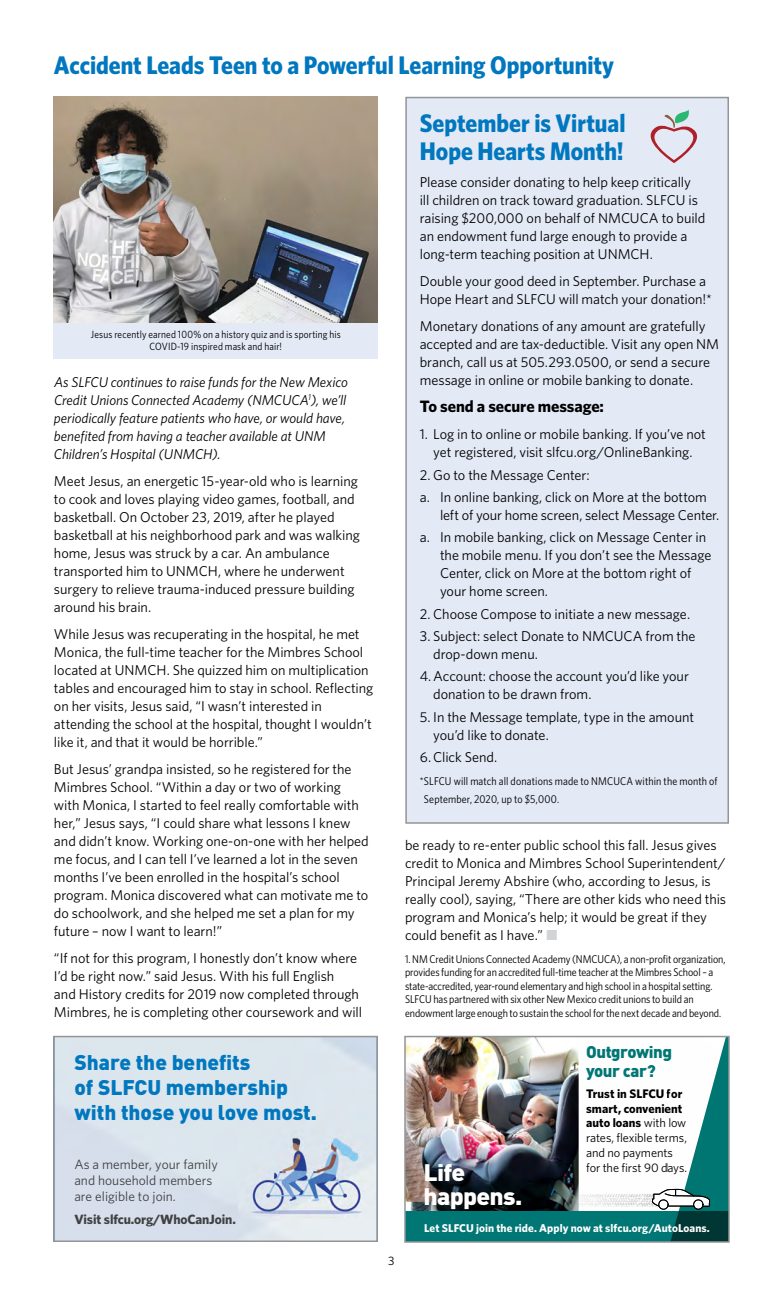
<style>
.page{position:relative;width:783px;height:1296px;background:#fff}
.page>*{position:absolute;margin:0;border:0;box-sizing:border-box;transform-origin:0 0}
.t1{font:700 25.5px/28.5px "Whitney Narrow";color:#0077be}
.t2{font:900 23.55px/23.5px "DIN Pro";letter-spacing:-.03em;color:#fff;scale:1.05 1}
.t3{font:900 21px/25.2px "DIN Pro";color:#0077be}
.t4{font:900 16.8px/18.6px "DIN Pro";letter-spacing:-.03em;color:#007774}
.t5{font:700 16.5px "Whitney";letter-spacing:-.005em;color:#000}
.t6{font:14.25px/18px "Whitney";letter-spacing:-.005em;color:#000}
.t7{font:italic 14.25px/18px "Whitney";letter-spacing:-.005em;color:#000}
.t8{font:13.5px/16.2px "Whitney";color:#414042}
.t9{font:700 13.5px "Whitney";letter-spacing:-.01em;color:#414042}
.t10{font:12.45px/14.9px "Whitney";letter-spacing:-.01em;color:#000}
.t11{font:12.15px "Whitney";color:#000}
.t12{font:11.25px/13.5px "Whitney Narrow";letter-spacing:-.005em;color:#000}
.t13{font:700 11.25px "Whitney";letter-spacing:.005em;color:#fff}
.t14{font:10.5px/11.1px "Whitney Narrow";letter-spacing:.015em;color:#000;text-align:center}
.s1{color:#d1d3d4}
.s2{font-weight:700}
</style>
<div class="page">
<img style="left:54px;top:97px;width:324px;height:226px">
<div style="left:54px;top:323px;width:324px;height:35px;background:#e4e9f6"></div>
<div style="left:405px;top:97px;width:324px;height:727px;background:#e4e9f6;border:2px solid #939598"></div>
<svg style="left:650px;top:110px;width:48px;height:53px"></svg>
<svg style="left:56px;top:1039px;width:319px;height:200px;background:#d6e0ea"></svg>
<div style="left:53px;top:1036px;width:325px;height:206px;border:2px solid #939598"></div>
<img style="left:407px;top:1039px;width:151px;height:172px">
<div style="left:427px;top:1166px;width:109px;height:58px;background:#000;opacity:.8"></div>
<div style="left:405px;top:1211px;width:324px;height:31px;background:#007774"></div>
<svg style="left:558px;top:1039px;width:169px;height:201px"></svg>
<div style="left:404px;top:1036px;width:326px;height:207px;border:2px solid #939598"></div>
<h1 class="t1" style="left:54px;top:50px;width:562px">Accident Leads Teen to a Powerful Learning Opportunity</h1>
<p class="t14" style="left:91px;top:329px;width:252px">Jesus recently earned 100% on a history quiz and is sporting his<br>COVID-19 inspired mask and hair!</p>
<p class="t7" style="left:54px;top:372px;width:295px">As SLFCU continues to raise funds for the New Mexico Credit Unions Connected Academy (NMCUCA<sup>1</sup>), we’ll periodically feature patients who have, or would have, benefited from having a teacher available at UNM Children’s Hospital (UNMCH).</p>
<p class="t6" style="left:54px;top:471px;width:307px">Meet Jesus, an energetic 15-year-old who is learning to cook and loves playing video games, football, and basketball. On October 23, 2019, after he played basketball at his neighborhood park and was walking home, Jesus was struck by a car. An ambulance transported him to UNMCH, where he underwent surgery to relieve trauma-induced pressure building around his brain.</p>
<p class="t6" style="left:54px;top:624px;width:321px">While Jesus was recuperating in the hospital, he met Monica, the full-time teacher for the Mimbres School located at UNMCH. She quizzed him on multiplication tables and encouraged him to stay in school. Reflecting on her visits, Jesus said, “I wasn’t interested in attending the school at the hospital, thought I wouldn’t like it, and that it would be horrible.”</p>
<p class="t6" style="left:54px;top:759px;width:316px">But Jesus’ grandpa insisted, so he registered for the Mimbres School. “Within a day or two of working with Monica, I started to feel really comfortable with her,” Jesus says, “I could share what lessons I knew and didn’t know. Working one-on-one with her helped me focus, and I can tell I’ve learned a lot in the seven months I’ve been enrolled in the hospital’s school program. Monica discovered what can motivate me to do schoolwork, and she helped me set a plan for my future – now I want to learn!”</p>
<p class="t6" style="left:54px;top:948px;width:310px">“If not for this program, I honestly don’t know where I’d be right now.” said Jesus. With his full English<br>and History credits for 2019 now completed through Mimbres, he is completing other coursework and will</p>
<h3 class="t3" style="left:74px;top:1049px;width:244px">Share the benefits<br>of SLFCU membership with those you love most.</h3>
<p class="t8" style="left:74px;top:1156px;width:145px">As a member, your family and household members are eligible to join.</p>
<p class="t9" style="left:74px;top:1211px;width:163px">Visit slfcu.org/WhoCanJoin.</p>
<p class="t11" style="left:388px;top:1253px;width:8px">3</p>
<h1 class="t1" style="left:420px;top:108px;width:207px">September is Virtual<br>Hope Hearts Month!</h1>
<p class="t6" style="left:420px;top:173px;width:287px">Please consider donating to help keep critically<br>ill children on track toward graduation. SLFCU is raising $200,000 on behalf of NMCUCA to build an endowment fund large enough to provide a long-term teaching position at UNMCH.</p>
<p class="t6" style="left:420px;top:272px;width:294px">Double your good deed in September. Purchase a<br>Hope Heart and SLFCU will match your donation!*</p>
<p class="t6" style="left:420px;top:317px;width:301px">Monetary donations of any amount are gratefully accepted and are tax-deductible. Visit any open NM branch, call us at 505.293.0500, or send a secure message in online or mobile banking to donate.</p>
<p class="t5" style="left:420px;top:396px;width:186px">To send a secure message:</p>
<p class="t6" style="left:420px;top:425px;width:288px;text-align:center">1. Log in to online or mobile banking. If you’ve not yet registered, visit slfcu.org/OnlineBanking.</p>
<p class="t6" style="left:420px;top:463px;width:289px;line-height:22.4px">2. Go to the Message Center:<br>a. In online banking, click on More at the bottom</p>
<p class="t6" style="left:420px;top:504px;width:301px;line-height:22.4px;text-indent:20px">left of your home screen, select Message Center. a. In mobile banking, click on Message Center in</p>
<p class="t6" style="left:440px;top:546px;width:273px">the mobile menu. If you don’t see the Message<br>Center, click on More at the bottom right of your home screen.</p>
<p class="t6" style="left:420px;top:604px;width:272px">2. Choose Compose to initiate a new message.</p>
<p class="t6" style="left:433px;top:627px;width:264px;text-indent:-13px">3. Subject: select Donate to NMCUCA from the drop-down menu.</p>
<p class="t6" style="left:433px;top:667px;width:257px;text-indent:-13px">4.Account: choose the account you’d like your donation to be drawn from.</p>
<p class="t6" style="left:433px;top:707px;width:262px;text-indent:-13px">5. In the Message template, type in the amount you’d like to donate.</p>
<p class="t6" style="left:420px;top:748px;width:79px">6.Click Send.</p>
<p class="t12" style="left:424px;top:772px;width:295px;line-height:18px;text-indent:-4px">*SLFCU will match all donations made to NMCUCA within the month of<br>September, 2020, up to $5,000.</p>
<p class="t6" style="left:405px;top:836px;width:323px">be ready to re-enter public school this fall. Jesus gives credit to Monica and Mimbres School Superintendent/ Principal Jeremy Abshire (who, according to Jesus, is really cool), saying, “There are other kids who need this program and Monica’s help; it would be great if they could benefit as I have.” <span class="s1">■</span></p>
<p class="t12" style="left:405px;top:952px;width:322px">1. NM Credit Unions Connected Academy (NMCUCA), a non-profit organization, provides funding for an accredited full-time teacher at the Mimbres School – a state-accredited, year-round elementary and high school in a hospital setting.<br>SLFCU has partnered with six other New Mexico credit unions to build an endowment large enough to sustain the school for the next decade and beyond.</p>
<h2 class="t2" style="left:424px;top:1159px;width:96px">Life happens.</h2>
<p class="t4" style="left:586px;top:1041px;width:87px">Outgrowing your car?</p>
<p class="t10" style="left:586px;top:1086px;width:103px"><span class="s2">Trust in SLFCU for smart, convenient auto loans</span> with low rates, flexible terms, and no payments for the first 90 days.</p>
<p class="t13" style="left:424px;top:1221px;width:287px">Let SLFCU join the ride. Apply now at slfcu.org/AutoLoans.</p>
</div>
